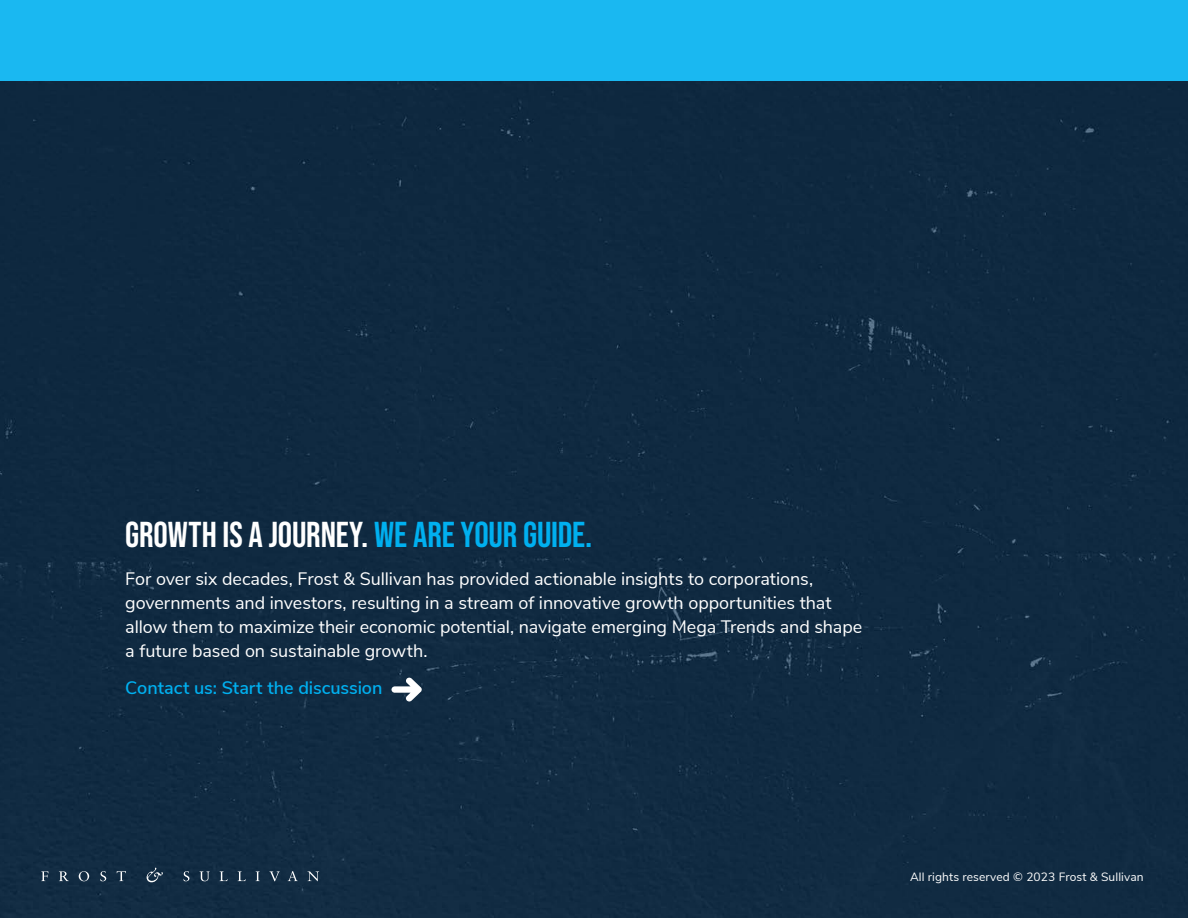
<style>
.page{position:relative;width:1188px;height:918px;background:#fff}
.page>*{position:absolute;margin:0;border:0;box-sizing:border-box;transform-origin:0 0}
.t1{font:700 36px "Bebas Neue Pro";letter-spacing:-.005em;color:#fff}
.t2{font:18px/24px "Nunito Sans";letter-spacing:-.005em;color:#fff}
.t3{font:600 18px "Nunito Sans";letter-spacing:-.005em;color:#00b0f0}
.t4{font:12px "Nunito Sans";letter-spacing:.01em;color:#fff}
.s1{color:#00b0f0}
</style>
<div class="page">
<div style="left:0;top:81px;width:1188px;height:837px;background:#0f2940"></div>
<div style="left:0;top:0;width:1188px;height:81px;background:#1ab8f1"></div>
<svg style="left:391px;top:678px;width:31px;height:24px"></svg>
<svg style="left:41px;top:871px;width:7px;height:10px"></svg>
<svg style="left:59px;top:871px;width:10px;height:10px"></svg>
<svg style="left:79px;top:871px;width:10px;height:10px"></svg>
<svg style="left:100px;top:871px;width:6px;height:10px"></svg>
<svg style="left:117px;top:871px;width:9px;height:10px"></svg>
<svg style="left:183px;top:871px;width:6px;height:10px"></svg>
<svg style="left:199px;top:871px;width:11px;height:10px"></svg>
<svg style="left:220px;top:871px;width:8px;height:10px"></svg>
<svg style="left:238px;top:871px;width:8px;height:10px"></svg>
<svg style="left:256px;top:871px;width:4px;height:10px"></svg>
<svg style="left:269px;top:871px;width:11px;height:10px"></svg>
<svg style="left:288px;top:871px;width:10px;height:10px"></svg>
<svg style="left:307px;top:871px;width:12px;height:10px"></svg>
<svg style="left:147px;top:868px;width:16px;height:14px"></svg>
<h1 class="t1" style="left:125px;top:514px;width:469px">GROWTH IS A JOURNEY. <span class="s1">WE ARE YOUR GUIDE.</span></h1>
<p class="t2" style="left:125px;top:565px;width:739px">For over six decades, Frost &amp; Sullivan has provided actionable insights to corporations, governments and investors, resulting in a stream of innovative growth opportunities that allow them to maximize their economic potential, navigate emerging Mega Trends and shape a future based on sustainable growth.</p>
<p class="t3" style="left:125px;top:675px;width:259px">Contact us: Start the discussion</p>
<p class="t4" style="left:910px;top:868px;width:235px">All rights reserved © 2023 Frost &amp; Sullivan</p>
</div>
